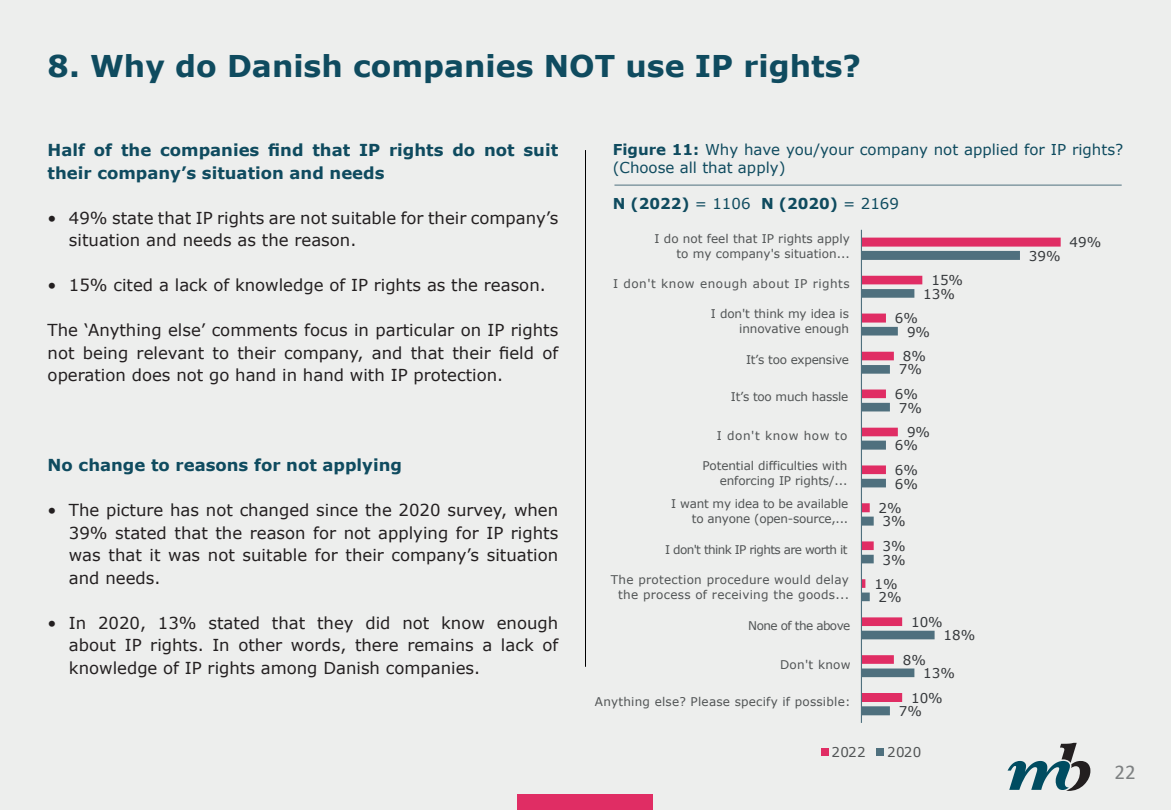
<style>
.page{position:relative;width:1171px;height:810px;background:#fff}
.page>*{position:absolute;margin:0;border:0;box-sizing:border-box;transform-origin:0 0}
.t1{font:700 30px "Verdana";color:#0f4b5f}
.t2{font:21px "Calibri";color:#7e8182}
.t3{font:16.5px/22.5px "Verdana";color:#231f20;text-align:justify}
.t4{font:700 16.5px/22.5px "Verdana";color:#0f4b5f}
.t5{font:15px/18px "Verdana";color:#0f4b5f}
.t6{font:700 15px "Verdana";color:#0f4b5f}
.t7{font:13.5px "Verdana";color:#36393c}
.t8{font:13.5px "Verdana";letter-spacing:.03em;color:#515455}
.t9{font:12px/14.7px "Verdana";color:#515455;text-align:right}
.t10{font:12px/14.7px "Verdana";letter-spacing:-.02em;color:#515455;text-align:right}
.t11{font:12px/14.7px "Verdana";letter-spacing:.025em;color:#515455;text-align:right}
.t12{font:12px "Verdana";letter-spacing:.045em;color:#515455}
.t13{font:12px "Verdana";letter-spacing:.02em;color:#515455}
.t14{font:12px "Verdana";letter-spacing:-.05em;color:#515455}
.t15{font:12px "Verdana";letter-spacing:-.045em;color:#515455}
.s1{font-weight:700}
.s2{font-weight:400}
</style>
<div class="page">
<div style="left:0;top:0;width:1170px;height:810px;background:#edeeed"></div>
<svg style="left:1007px;top:743px;width:83px;height:48px"></svg>
<div style="left:517px;top:795px;width:136px;height:15px;background:#e02d64"></div>
<hr style="left:585px;top:150px;width:1px;height:517px;background:#000001">
<svg style="left:861px;top:238px;width:199px;height:22px;fill:#e02d64"></svg>
<svg style="left:861px;top:251px;width:158px;height:464px"></svg>
<hr style="left:860px;top:230px;width:1px;height:493px;background:#4f707e">
<div style="left:820px;top:749px;width:8px;height:7px;background:#e02d64"></div>
<div style="left:876px;top:749px;width:7px;height:7px;background:#4f707e"></div>
<hr style="left:614px;top:185px;width:507px;height:1px;background:#4f707e">
<h1 class="t1" style="left:48px;top:47px;width:814px">8. Why do Danish companies NOT use IP rights?</h1>
<p class="t4" style="left:48px;top:139px;width:512px">Half of the companies find that IP rights do not suit their company’s situation and needs</p>
<p class="t3" style="left:69px;top:207px;width:491px;text-indent:-21px">• 49% state that IP rights are not suitable for their company’s situation and needs as the reason.</p>
<p class="t3" style="left:48px;top:274px;width:499px">• 15% cited a lack of knowledge of IP rights as the reason.</p>
<p class="t3" style="left:48px;top:319px;width:512px">The ‘Anything else’ comments focus in particular on IP rights not being relevant to their company, and that their field of operation does not go hand in hand with IP protection.</p>
<p class="t4" style="left:48px;top:454px;width:356px">No change to reasons for not applying</p>
<p class="t3" style="left:69px;top:499px;width:491px;text-indent:-21px">• The picture has not changed since the 2020 survey, when 39% stated that the reason for not applying for IP rights was that it was not suitable for their company’s situation and needs.</p>
<p class="t3" style="left:69px;top:612px;width:490px;text-indent:-21px">• In 2020, 13% stated that they did not know enough about IP rights. In other words, there remains a lack of knowledge of IP rights among Danish companies.</p>
<p class="t5" style="left:612px;top:141px;width:512px"><span class="s1">Figure 11:</span> Why have you/your company not applied for IP rights? (Choose all that apply)</p>
<p class="t6" style="left:612px;top:194px;width:288px">N (2022) <span class="s2">= 1106</span> N (2020) <span class="s2">= 2169</span></p>
<p class="t9" style="left:654px;top:232px;width:197px">I do not feel that IP rights apply to my company's situation...</p>
<p class="t12" style="left:613px;top:276px;width:238px">I don't know enough about IP rights</p>
<p class="t9" style="left:710px;top:307px;width:140px">I don't think my idea is innovative enough</p>
<p class="t10" style="left:745px;top:352px;width:104px">It’s too expensive</p>
<p class="t10" style="left:730px;top:390px;width:119px">It’s too much hassle</p>
<p class="t7" style="left:931px;top:271px;width:33px">15%</p>
<p class="t7" style="left:923px;top:285px;width:33px">13%</p>
<p class="t7" style="left:906px;top:322px;width:25px">9%</p>
<p class="t7" style="left:898px;top:360px;width:25px">7%</p>
<p class="t7" style="left:898px;top:398px;width:25px">7%</p>
<p class="t7" style="left:894px;top:436px;width:25px">6%</p>
<p class="t7" style="left:894px;top:474px;width:25px">6%</p>
<p class="t7" style="left:882px;top:512px;width:25px">3%</p>
<p class="t7" style="left:882px;top:550px;width:25px">3%</p>
<p class="t7" style="left:878px;top:588px;width:25px">2%</p>
<p class="t7" style="left:943px;top:626px;width:33px">18%</p>
<p class="t7" style="left:923px;top:664px;width:33px">13%</p>
<p class="t7" style="left:898px;top:702px;width:25px">7%</p>
<p class="t7" style="left:894px;top:309px;width:25px">6%</p>
<p class="t7" style="left:902px;top:347px;width:25px">8%</p>
<p class="t7" style="left:894px;top:385px;width:25px">6%</p>
<p class="t7" style="left:906px;top:423px;width:25px">9%</p>
<p class="t7" style="left:894px;top:461px;width:25px">6%</p>
<p class="t7" style="left:878px;top:499px;width:25px">2%</p>
<p class="t7" style="left:882px;top:537px;width:25px">3%</p>
<p class="t7" style="left:874px;top:575px;width:25px">1%</p>
<p class="t7" style="left:910px;top:613px;width:33px">10%</p>
<p class="t7" style="left:902px;top:651px;width:25px">8%</p>
<p class="t7" style="left:910px;top:689px;width:33px">10%</p>
<p class="t12" style="left:716px;top:428px;width:132px">I don't know how to</p>
<p class="t9" style="left:702px;top:458px;width:146px">Potential difficulties with enforcing IP rights/...</p>
<p class="t10" style="left:671px;top:497px;width:178px">I want my idea to be available to anyone (open-source,...</p>
<p class="t14" style="left:665px;top:542px;width:184px">I don't think IP rights are worth it</p>
<p class="t11" style="left:611px;top:573px;width:239px">The protection procedure would delay the process of receiving the goods...</p>
<p class="t15" style="left:748px;top:618px;width:104px">None of the above</p>
<p class="t9" style="left:780px;top:658px;width:72px">Don't know</p>
<p class="t13" style="left:594px;top:694px;width:257px">Anything else? Please specify if possible:</p>
<p class="t8" style="left:831px;top:743px;width:36px">2022</p>
<p class="t8" style="left:887px;top:743px;width:36px">2020</p>
<p class="t7" style="left:1028px;top:246px;width:33px">39%</p>
<p class="t7" style="left:1069px;top:233px;width:33px">49%</p>
<p class="t2" style="left:1114px;top:758px;width:23px">22</p>
</div>
